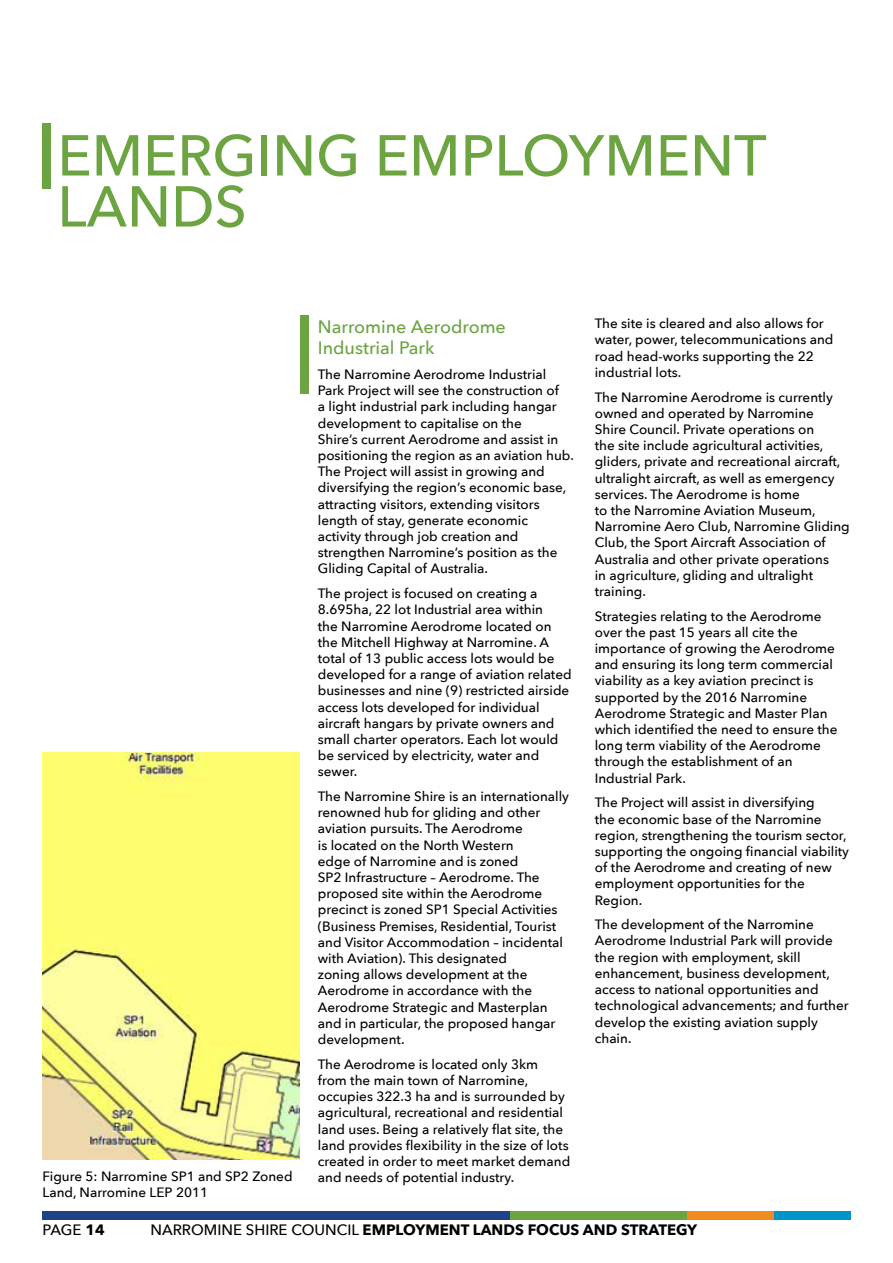
<style>
.page{position:relative;width:893px;height:1263px;background:#fff}
.page>*{position:absolute;margin:0;border:0;box-sizing:border-box;transform-origin:0 0}
.t1{font:500 57px/51px "Avenir Next";color:#6ca442}
.t2{font:500 18px/21.6px "Avenir Next";color:#6ca442}
.t3{font:700 15px "Avenir Next";color:#000}
.t4{font:500 15px "Avenir Next";color:#000}
.t5{font:500 13.5px/16.2px "Avenir Next";color:#000}
.s1{font-weight:700}
.s2{font-weight:500}
</style>
<div class="page">
<div style="left:43px;top:1211px;width:467px;height:9px;background:#1f4388"></div>
<div style="left:510px;top:1211px;width:177px;height:9px;background:#6ca442"></div>
<div style="left:687px;top:1211px;width:93px;height:9px;background:#f18b21"></div>
<div style="left:774px;top:1211px;width:76px;height:9px;background:#0094c8"></div>
<div style="left:300px;top:315px;width:9px;height:78px;background:#6ca442"></div>
<div style="left:43px;top:123px;width:8px;height:65px;background:#6ca442"></div>
<img style="left:43px;top:753px;width:257px;height:406px">
<h1 class="t1" style="left:57px;top:130px;width:711px">EMERGING EMPLOYMENT<br>LANDS</h1>
<p class="t5" style="left:43px;top:1168px;width:252px">Figure 5: Narromine SP1 and SP2 Zoned<br>Land, Narromine LEP 2011</p>
<h2 class="t2" style="left:318px;top:316px;width:190px">Narromine Aerodrome<br>Industrial Park</h2>
<p class="t5" style="left:318px;top:366px;width:257px">The Narromine Aerodrome Industrial Park Project will see the construction of<br>a light industrial park including hangar development to capitalise on the<br>Shire’s current Aerodrome and assist in positioning the region as an aviation hub.<br>The Project will assist in growing and diversifying the region’s economic base, attracting visitors, extending visitors length of stay, generate economic activity through job creation and strengthen Narromine’s position as the Gliding Capital of Australia.</p>
<p class="t5" style="left:318px;top:585px;width:255px">The project is focused on creating a 8.695ha, 22 lot Industrial area within<br>the Narromine Aerodrome located on the Mitchell Highway at Narromine. A total of 13 public access lots would be developed for a range of aviation related businesses and nine (9) restricted airside access lots developed for individual aircraft hangars by private owners and small charter operators. Each lot would be serviced by electricity, water and sewer.</p>
<p class="t5" style="left:318px;top:788px;width:253px">The Narromine Shire is an internationally renowned hub for gliding and other aviation pursuits. The Aerodrome<br>is located on the North Western<br>edge of Narromine and is zoned<br>SP2 Infrastructure – Aerodrome. The proposed site within the Aerodrome precinct is zoned SP1 Special Activities (Business Premises, Residential, Tourist and Visitor Accommodation – incidental with Aviation). This designated<br>zoning allows development at the Aerodrome in accordance with the Aerodrome Strategic and Masterplan and in particular, the proposed hangar development.</p>
<p class="t5" style="left:318px;top:1056px;width:254px">The Aerodrome is located only 3km from the main town of Narromine, occupies 322.3 ha and is surrounded by agricultural, recreational and residential land uses. Being a relatively flat site, the land provides flexibility in the size of lots created in order to meet market demand and needs of potential industry.</p>
<p class="t5" style="left:595px;top:315px;width:240px">The site is cleared and also allows for water, power, telecommunications and road head-works supporting the 22 industrial lots.</p>
<p class="t5" style="left:595px;top:389px;width:257px">The Narromine Aerodrome is currently owned and operated by Narromine<br>Shire Council. Private operations on<br>the site include agricultural activities, gliders, private and recreational aircraft, ultralight aircraft, as well as emergency services. The Aerodrome is home<br>to the Narromine Aviation Museum, Narromine Aero Club, Narromine Gliding Club, the Sport Aircraft Association of Australia and other private operations<br>in agriculture, gliding and ultralight training.</p>
<p class="t5" style="left:595px;top:608px;width:244px">Strategies relating to the Aerodrome over the past 15 years all cite the importance of growing the Aerodrome and ensuring its long term commercial viability as a key aviation precinct is supported by the 2016 Narromine Aerodrome Strategic and Master Plan which identified the need to ensure the long term viability of the Aerodrome through the establishment of an Industrial Park.</p>
<p class="t5" style="left:595px;top:794px;width:256px">The Project will assist in diversifying<br>the economic base of the Narromine region, strengthening the tourism sector, supporting the ongoing financial viability of the Aerodrome and creating of new employment opportunities for the Region.</p>
<p class="t5" style="left:595px;top:916px;width:255px">The development of the Narromine Aerodrome Industrial Park will provide the region with employment, skill enhancement, business development, access to national opportunities and technological advancements; and further develop the existing aviation supply chain.</p>
<p class="t4" style="left:43px;top:1221px;width:64px">PAGE <span class="s1">14</span></p>
<p class="t3" style="left:151px;top:1221px;width:548px"><span class="s2">NARROMINE SHIRE COUNCIL</span> EMPLOYMENT LANDS FOCUS AND STRATEGY</p>
</div>
